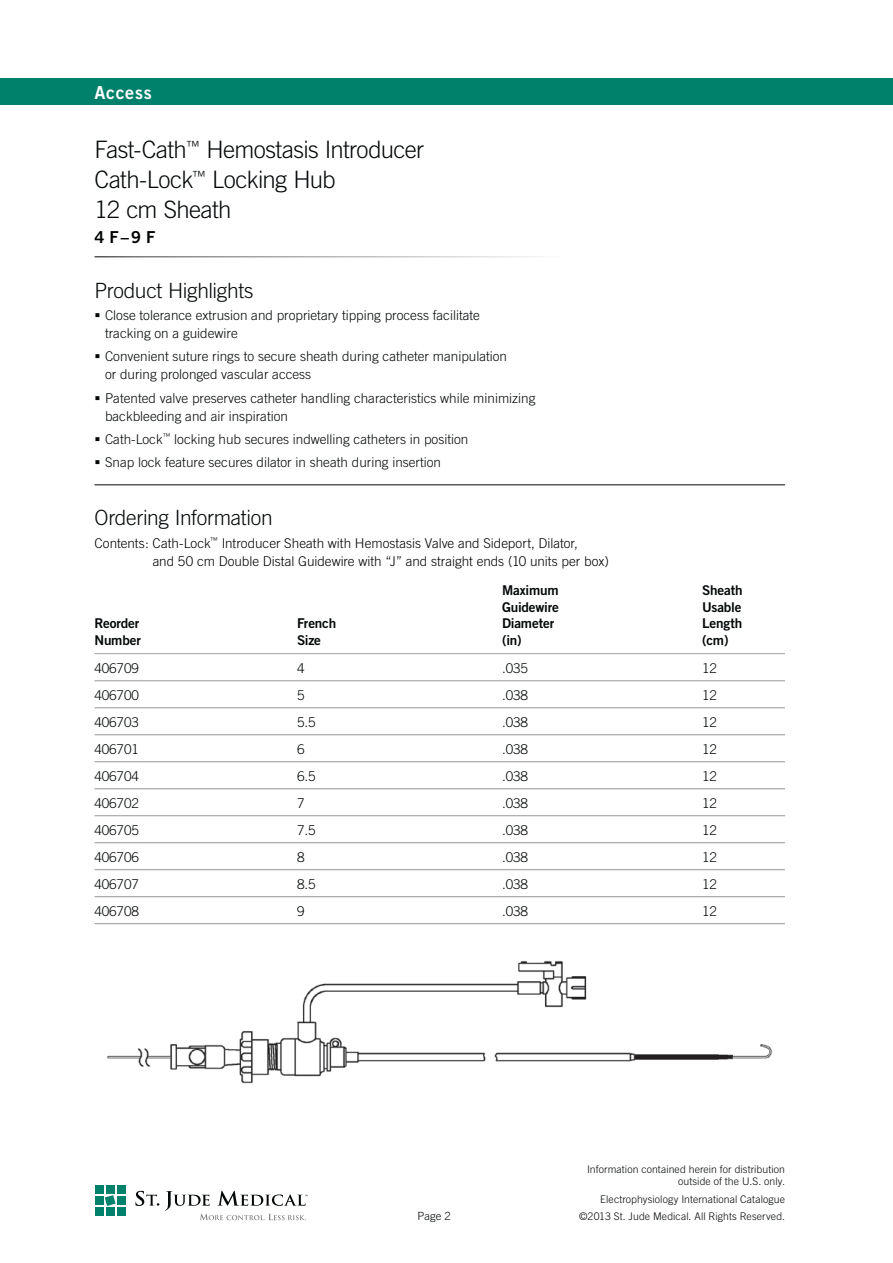
<style>
.page{position:relative;width:893px;height:1263px;background:#fff}
.page>*{position:absolute;margin:0;border:0;box-sizing:border-box;transform-origin:0 0}
.t1{font:300 24px/30px "Trade Gothic";letter-spacing:-.025em;color:#040809}
.t2{font:300 21px "Trade Gothic";letter-spacing:-.015em;color:#040809}
.t3{font:18px "Trade Gothic Bold Two";letter-spacing:.035em;color:#fff}
.t4{font:16.5px "Trade Gothic Bold Two";color:#010202}
.t5{font:300 13.5px/18px "Trade Gothic";color:#040809}
.t6{font:300 13.5px/18px "Trade Gothic";color:#010202}
.t7{font:13.5px/16.5px "Trade Gothic Bold Two";letter-spacing:-.015em;color:#040809}
.t8{font:300 11.25px "Trade Gothic";color:#040809}
.t9{font:300 10.5px/12px "Trade Gothic";letter-spacing:.01em;color:#040809;text-align:right}
</style>
<div class="page">
<img style="left:107px;top:960px;width:665px;height:124px">
<hr style="left:94px;top:484px;width:691px;height:1px;background:#040809">
<div style="left:0;top:78px;width:892px;height:26px;background:#00816c"></div>
<hr style="left:94px;top:653px;width:691px;height:1px;background:#a0a2a4">
<hr style="left:94px;top:681px;width:691px;height:1px;background:#939698">
<hr style="left:94px;top:708px;width:691px;height:1px;background:#939698">
<hr style="left:94px;top:735px;width:691px;height:1px;background:#939698">
<hr style="left:94px;top:762px;width:691px;height:1px;background:#939698">
<hr style="left:94px;top:789px;width:691px;height:1px;background:#939698">
<hr style="left:94px;top:816px;width:691px;height:1px;background:#939698">
<hr style="left:94px;top:842px;width:691px;height:1px;background:#939698">
<hr style="left:94px;top:869px;width:691px;height:1px;background:#939698">
<hr style="left:94px;top:896px;width:691px;height:1px;background:#939698">
<hr style="left:94px;top:923px;width:691px;height:1px;background:#939698">
<svg style="left:135px;top:1191px;width:24px;height:15px"></svg>
<svg style="left:165px;top:1191px;width:143px;height:29px"></svg>
<div style="left:94px;top:1185px;width:9px;height:9px;background:#00816c"></div>
<div style="left:117px;top:1185px;width:9px;height:9px;background:#00816c"></div>
<div style="left:106px;top:1185px;width:9px;height:9px;background:#00816c"></div>
<div style="left:94px;top:1196px;width:9px;height:9px;background:#00816c"></div>
<div style="left:117px;top:1196px;width:9px;height:9px;background:#00816c"></div>
<svg style="left:105px;top:1195px;width:11px;height:11px"></svg>
<div style="left:94px;top:1207px;width:9px;height:9px;background:#00816c"></div>
<div style="left:117px;top:1207px;width:9px;height:9px;background:#00816c"></div>
<div style="left:106px;top:1207px;width:9px;height:9px;background:#00816c"></div>
<h3 class="t3" style="left:94px;top:86px;width:59px">Access</h3>
<h1 class="t1" style="left:94px;top:137px;width:331px">Fast-Cath<sup>™</sup> Hemostasis Introducer<br>Cath-Lock<sup>™</sup> Locking Hub<br>12 cm Sheath</h1>
<p class="t4" style="left:94px;top:231px;width:62px">4 F – 9 F</p>
<h2 class="t2" style="left:94px;top:283px;width:160px">Product Highlights</h2>
<p class="t5" style="left:105px;top:308px;width:376px">Close tolerance extrusion and proprietary tipping process facilitate tracking on a guidewire</p>
<p class="t5" style="left:105px;top:349px;width:403px">Convenient suture rings to secure sheath during catheter manipulation or during prolonged vascular access</p>
<p class="t5" style="left:105px;top:390px;width:432px">Patented valve preserves catheter handling characteristics while minimizing backbleeding and air inspiration</p>
<p class="t5" style="left:105px;top:429px;width:365px;line-height:23.2px">Cath-Lock<sup>™</sup> locking hub secures indwelling catheters in position<br>Snap lock feature secures dilator in sheath during insertion</p>
<h2 class="t2" style="left:94px;top:510px;width:180px">Ordering Information</h2>
<p class="t6" style="left:153px;top:535px;width:458px;text-indent:-58px">Contents: Cath-Lock<sup>™</sup> Introducer Sheath with Hemostasis Valve and Sideport, Dilator,<br>and 50 cm Double Distal Guidewire with “J” and straight ends (10 units per box)</p>
<p class="t7" style="left:94px;top:617px;width:48px">Reorder<br>Number</p>
<p class="t7" style="left:297px;top:617px;width:41px">French<br>Size</p>
<p class="t7" style="left:502px;top:584px;width:58px">Maximum<br>Guidewire<br>Diameter (in)</p>
<p class="t7" style="left:702px;top:584px;width:42px;text-align:justify">Sheath Usable Length (cm)</p>
<p class="t5" style="left:94px;top:660px;width:46px">406709</p>
<p class="t5" style="left:297px;top:660px;width:9px">4</p>
<p class="t5" style="left:502px;top:660px;width:27px">.035</p>
<p class="t5" style="left:702px;top:660px;width:16px">12</p>
<p class="t5" style="left:94px;top:687px;width:46px">406700</p>
<p class="t5" style="left:297px;top:687px;width:9px">5</p>
<p class="t5" style="left:502px;top:687px;width:27px">.038</p>
<p class="t5" style="left:702px;top:687px;width:16px">12</p>
<p class="t5" style="left:94px;top:714px;width:46px">406703</p>
<p class="t5" style="left:297px;top:714px;width:20px">5.5</p>
<p class="t5" style="left:502px;top:714px;width:27px">.038</p>
<p class="t5" style="left:702px;top:714px;width:16px">12</p>
<p class="t5" style="left:94px;top:741px;width:46px">406701</p>
<p class="t5" style="left:297px;top:741px;width:9px">6</p>
<p class="t5" style="left:502px;top:741px;width:27px">.038</p>
<p class="t5" style="left:702px;top:741px;width:16px">12</p>
<p class="t5" style="left:94px;top:768px;width:46px">406704</p>
<p class="t5" style="left:297px;top:768px;width:20px">6.5</p>
<p class="t5" style="left:502px;top:768px;width:27px">.038</p>
<p class="t5" style="left:702px;top:768px;width:16px">12</p>
<p class="t5" style="left:94px;top:795px;width:46px">406702</p>
<p class="t5" style="left:297px;top:795px;width:9px">7</p>
<p class="t5" style="left:502px;top:795px;width:27px">.038</p>
<p class="t5" style="left:702px;top:795px;width:16px">12</p>
<p class="t5" style="left:94px;top:822px;width:46px">406705</p>
<p class="t5" style="left:297px;top:822px;width:20px">7.5</p>
<p class="t5" style="left:502px;top:822px;width:27px">.038</p>
<p class="t5" style="left:702px;top:822px;width:16px">12</p>
<p class="t5" style="left:94px;top:849px;width:46px">406706</p>
<p class="t5" style="left:297px;top:849px;width:9px">8</p>
<p class="t5" style="left:502px;top:849px;width:27px">.038</p>
<p class="t5" style="left:702px;top:849px;width:16px">12</p>
<p class="t5" style="left:94px;top:876px;width:46px">406707</p>
<p class="t5" style="left:297px;top:876px;width:20px">8.5</p>
<p class="t5" style="left:502px;top:876px;width:27px">.038</p>
<p class="t5" style="left:702px;top:876px;width:16px">12</p>
<p class="t5" style="left:94px;top:903px;width:46px">406708</p>
<p class="t5" style="left:297px;top:903px;width:9px">9</p>
<p class="t5" style="left:502px;top:903px;width:27px">.038</p>
<p class="t5" style="left:702px;top:903px;width:16px">12</p>
<p class="t8" style="left:417px;top:1212px;width:35px">Page 2</p>
<p class="t9" style="left:587px;top:1165px;width:199px">Information contained herein for distribution outside of the U.S. only.</p>
<p class="t9" style="left:579px;top:1191px;width:207px;line-height:17.4px">Electrophysiology International Catalogue ©2013 St. Jude Medical. All Rights Reserved.</p>
</div>
